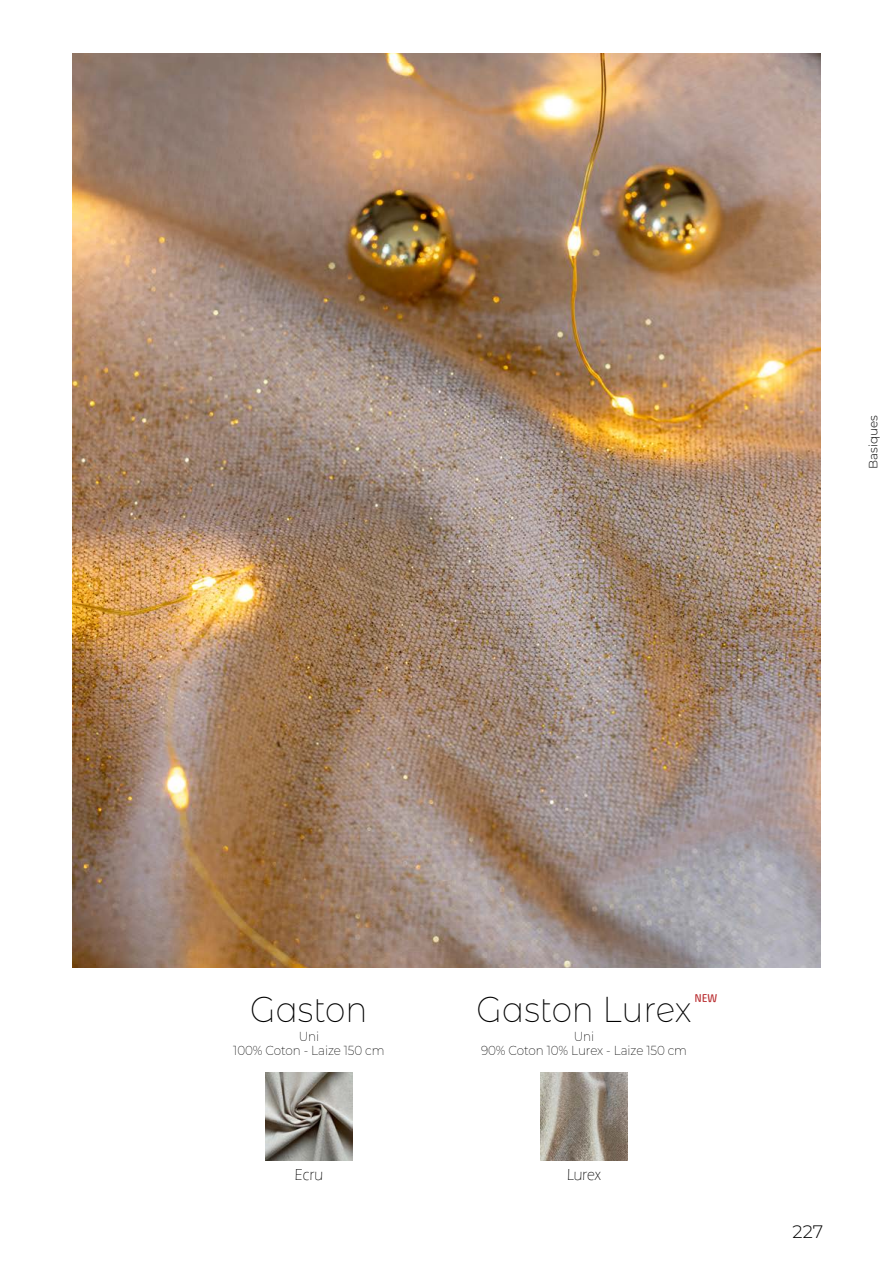
<style>
.page{position:relative;width:893px;height:1263px;background:#fff}
.page>*{position:absolute;margin:0;border:0;box-sizing:border-box;transform-origin:0 0}
.t1{font:200 36px "Montserrat Alternates";color:#000;scale:.92 1}
.t2{font:300 18px "Montserrat Alternates";color:#000}
.t3{font:300 16.35px "Eras ITC";color:#000;scale:.92 1}
.t4{font:200 13.05px/14.4px "Montserrat";letter-spacing:-.005em;color:#000;text-align:center;scale:.92 1}
.t5{font:300 12px "Montserrat";color:#000}
.t6{font:11.55px "Akko Rounded Pro";color:#bb3235}
</style>
<div class="page">
<img style="left:72px;top:53px;width:749px;height:914px">
<img style="left:265px;top:1073px;width:88px;height:88px">
<img style="left:540px;top:1073px;width:88px;height:88px">
<p class="t5" style="left:865px;top:469px;width:55px;rotate:-90deg">Basiques</p>
<p class="t6" style="left:694px;top:991px;width:24px">NEW</p>
<h1 class="t1" style="left:250px;top:985px;width:129px">Gaston</h1>
<h1 class="t1" style="left:477px;top:985px;width:235px">Gaston Lurex</h1>
<p class="t4" style="left:233px;top:1028px;width:166px">Uni<br>100% Coton - Laize 150 cm</p>
<p class="t4" style="left:481px;top:1028px;width:225px">Uni<br>90% Coton 10% Lurex - Laize 150 cm</p>
<p class="t3" style="left:295px;top:1165px;width:32px">Ecru</p>
<p class="t3" style="left:567px;top:1165px;width:38px">Lurex</p>
<h2 class="t2" style="left:793px;top:1219px;width:32px">227</h2>
</div>
